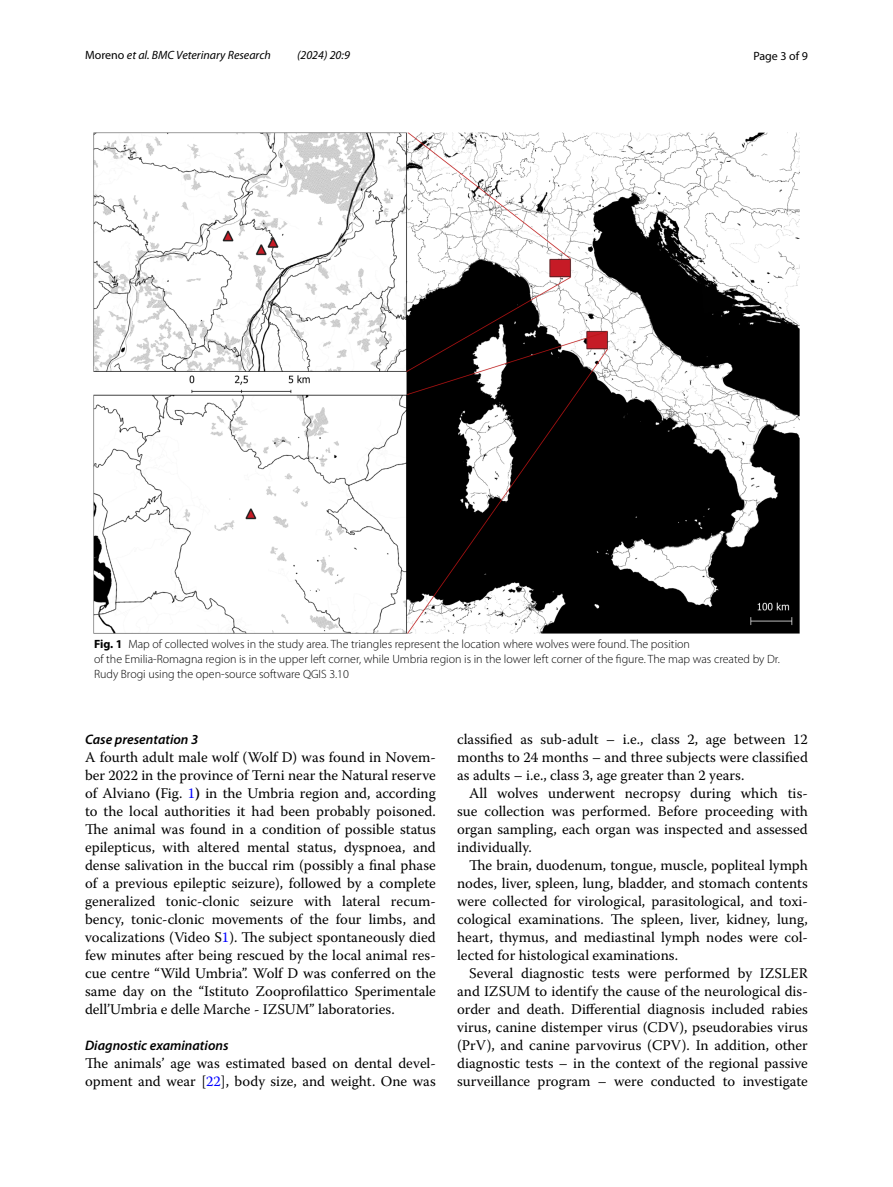
<style>
.page{position:relative;width:893px;height:1187px;background:#fff}
.page>*{position:absolute;margin:0;border:0;box-sizing:border-box;transform-origin:0 0}
.t1{font:14.7px/18px "Warnock Pro";color:#000;text-align:justify}
.t2{font:italic 600 13.8px "Myriad Pro";color:#000}
.t3{font:300 12px/15px "Myriad Pro";color:#000}
.t4{font:italic 12px "Myriad Pro";color:#000}
.t5{font:12px "Myriad Pro";color:#000}
.s1{font-style:normal}
.s2{font-weight:700}
.s3{color:#00f}
</style>
<div class="page">
<img style="left:93px;top:133px;width:707px;height:500px">
<p class="t4" style="left:85px;top:48px;width:187px"><span class="s1">Moreno</span> et al. BMC Veterinary Research</p>
<p class="t4" style="left:297px;top:48px;width:54px">(2024) 20:9</p>
<p class="t5" style="left:753px;top:48px;width:56px">Page 3 of 9</p>
<p class="t3" style="left:94px;top:637px;width:687px"><span class="s2">Fig. 1</span> Map of collected wolves in the study area. The triangles represent the location where wolves were found. The position<br>of the Emilia-Romagna region is in the upper left corner, while Umbria region is in the lower left corner of the figure. The map was created by Dr.<br>Rudy Brogi using the open-source software QGIS 3.10</p>
<p class="t2" style="left:85px;top:730px;width:115px">Case presentation 3</p>
<p class="t1" style="left:85px;top:747px;width:352px">A fourth adult male wolf (Wolf D) was found in Novem&shy;ber 2022 in the province of Terni near the Natural reserve of Alviano <span class="s2">(</span>Fig. <span class="s3">1</span><span class="s2">)</span> in the Umbria region and, according to the local authorities it had been probably poisoned.<br>The animal was found in a condition of possible status epilepticus, with altered mental status, dyspnoea, and dense salivation in the buccal rim (possibly a final phase of a previous epileptic seizure), followed by a complete generalized tonic-clonic seizure with lateral recum&shy;bency, tonic-clonic movements of the four limbs, and vocalizations (Video S<span class="s3">1</span>). The subject spontaneously died few minutes after being rescued by the local animal res&shy;cue centre “Wild Umbria”. Wolf D was conferred on the same day on the “Istituto Zooprofilattico Sperimentale dell’Umbria e delle Marche - IZSUM” laboratories.</p>
<p class="t2" style="left:85px;top:1036px;width:145px">Diagnostic examinations</p>
<p class="t1" style="left:85px;top:1053px;width:352px">The animals’ age was estimated based on dental devel&shy;opment and wear [<span class="s3">22</span>], body size, and weight. One was</p>
<p class="t1" style="left:457px;top:729px;width:352px">classified as sub-adult – i.e., class 2, age between 12 months to 24 months – and three subjects were classified as adults – i.e., class 3, age greater than 2 years.</p>
<p class="t1" style="left:457px;top:783px;width:352px;text-indent:12px">All wolves underwent necropsy during which tis&shy;sue collection was performed. Before proceeding with organ sampling, each organ was inspected and assessed individually.</p>
<p class="t1" style="left:457px;top:855px;width:352px;text-indent:12px">The brain, duodenum, tongue, muscle, popliteal lymph nodes, liver, spleen, lung, bladder, and stomach contents were collected for virological, parasitological, and toxi&shy;cological examinations. The spleen, liver, kidney, lung, heart, thymus, and mediastinal lymph nodes were col&shy;lected for histological examinations.</p>
<p class="t1" style="left:457px;top:963px;width:352px;text-indent:12px">Several diagnostic tests were performed by IZSLER and IZSUM to identify the cause of the neurological dis&shy;order and death. Differential diagnosis included rabies virus, canine distemper virus (CDV), pseudorabies virus (PrV), and canine parvovirus (CPV). In addition, other diagnostic tests – in the context of the regional passive surveillance program – were conducted to investigate</p>
</div>
